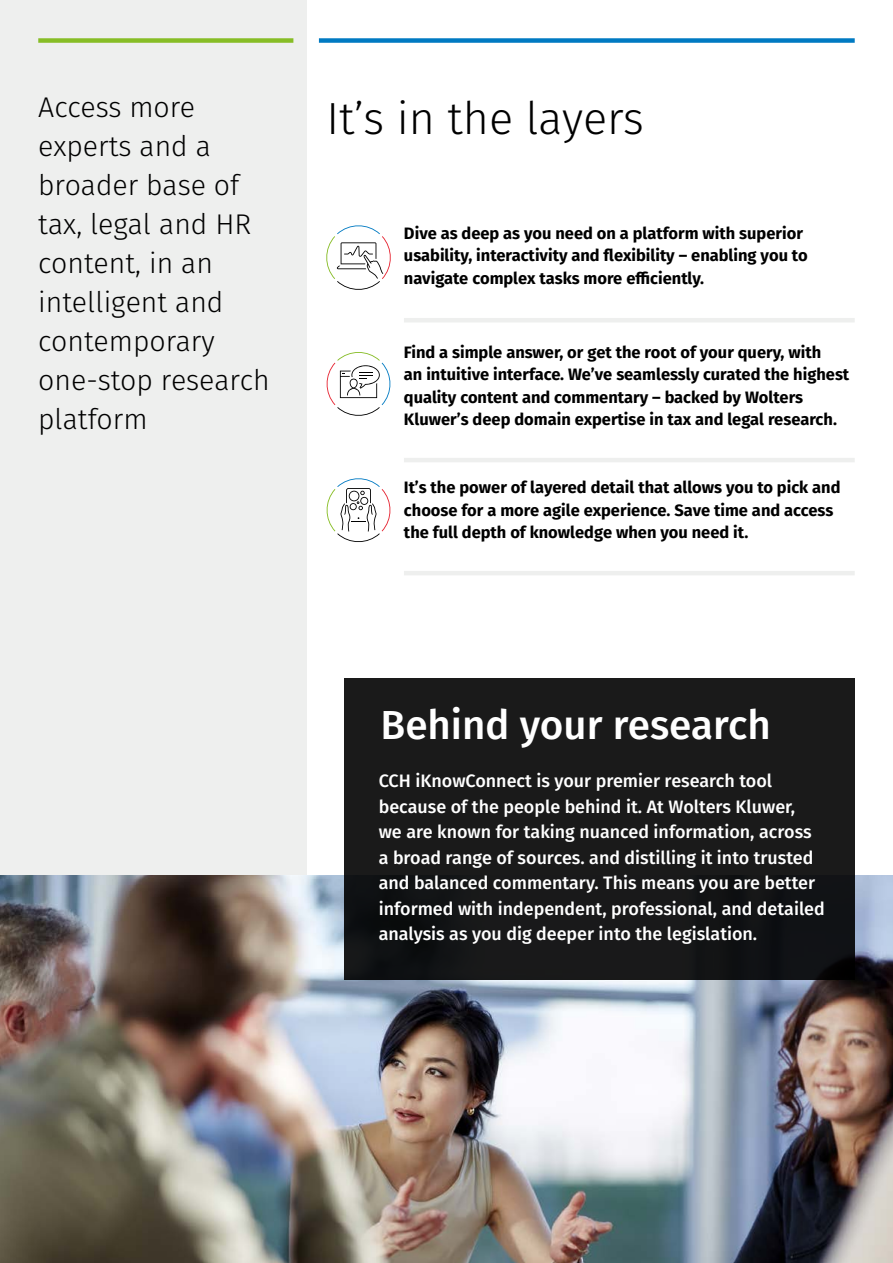
<style>
.page{position:relative;width:893px;height:1263px;background:#fff}
.page>*{position:absolute;margin:0;border:0;box-sizing:border-box;transform-origin:0 0}
.t1{font:300 45px "Fira Sans";color:#000}
.t2{font:500 40.5px "Fira Sans";color:#fff}
.t3{font:300 28.5px/39px "Fira Sans";color:#000}
.t4{font:500 18px/25.5px "Fira Sans";color:#fff}
.t5{font:700 16.5px/22.5px "Fira Sans";color:#000}
</style>
<div class="page">
<div style="left:0;top:0;width:306px;height:1263px;background:#eeefee"></div>
<div style="left:38px;top:38px;width:255px;height:5px;background:#87bd26"></div>
<div style="left:319px;top:38px;width:536px;height:5px;background:#007ac2"></div>
<hr style="left:404px;top:318px;width:451px;height:4px;background:#eeefee">
<hr style="left:404px;top:458px;width:451px;height:4px;background:#eeefee">
<hr style="left:404px;top:571px;width:451px;height:4px;background:#eeefee">
<img style="left:0;top:875px;width:893px;height:388px">
<div style="left:344px;top:678px;width:511px;height:302px;background:#1a1a1a"></div>
<svg style="left:327px;top:225px;width:63px;height:65px"></svg>
<svg style="left:327px;top:352px;width:63px;height:64px"></svg>
<svg style="left:327px;top:478px;width:63px;height:64px"></svg>
<h3 class="t3" style="left:38px;top:88px;width:233px">Access more experts and a broader base of tax, legal and HR content, in an intelligent and contemporary one-stop research platform</h3>
<h1 class="t1" style="left:327px;top:87px;width:319px">It’s in the layers</h1>
<p class="t5" style="left:404px;top:221px;width:405px">Dive as deep as you need on a platform with superior usability, interactivity and flexibility – enabling you to navigate complex tasks more efficiently.</p>
<p class="t5" style="left:404px;top:340px;width:447px">Find a simple answer, or get the root of your query, with<br>an intuitive interface. We’ve seamlessly curated the highest quality content and commentary – backed by Wolters Kluwer’s deep domain expertise in tax and legal research.</p>
<p class="t5" style="left:404px;top:475px;width:438px">It’s the power of layered detail that allows you to pick and choose for a more agile experience. Save time and access the full depth of knowledge when you need it.</p>
<h2 class="t2" style="left:381px;top:692px;width:392px">Behind your research</h2>
<p class="t4" style="left:379px;top:767px;width:448px">CCH iKnowConnect is your premier research tool because of the people behind it. At Wolters Kluwer,<br>we are known for taking nuanced information, across a broad range of sources. and distilling it into trusted and balanced commentary. This means you are better informed with independent, professional, and detailed analysis as you dig deeper into the legislation.</p>
</div>
